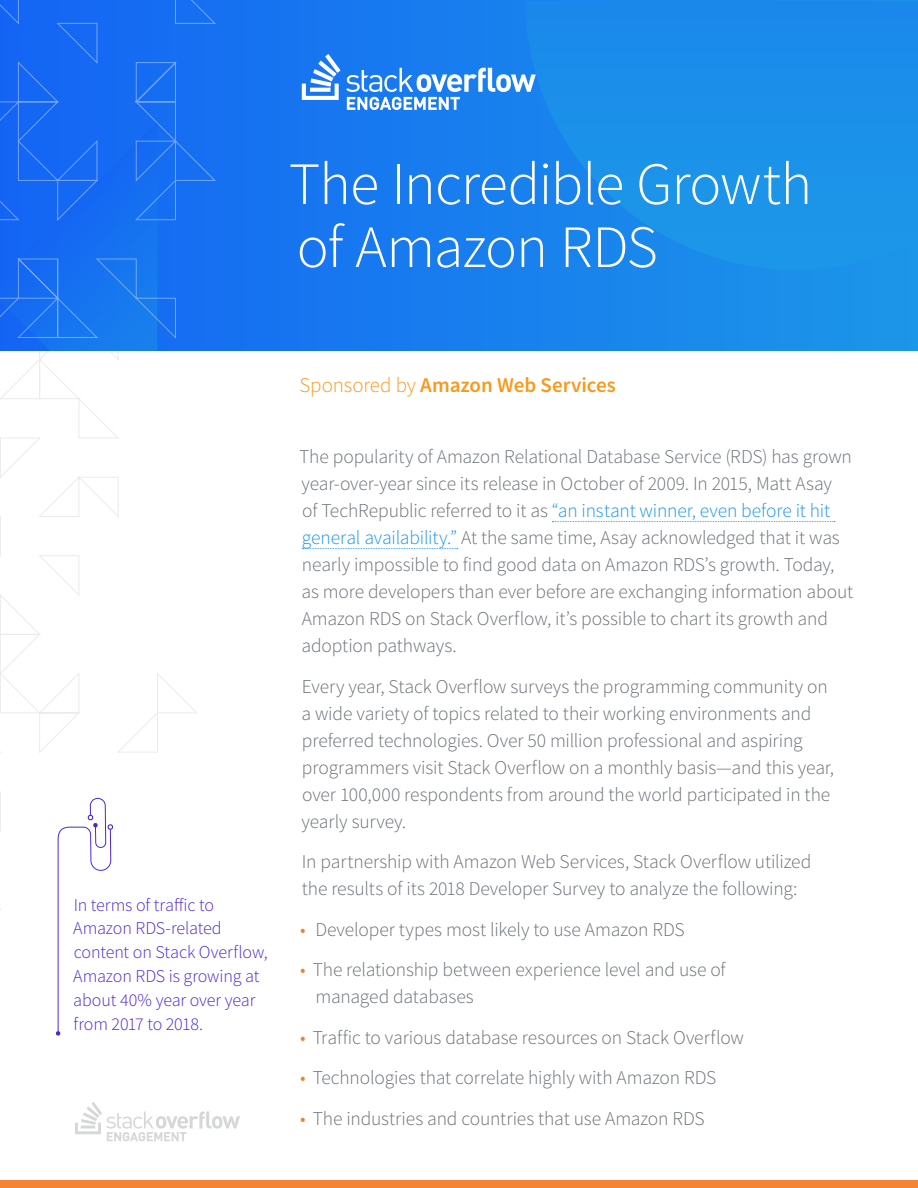
<style>
.page{position:relative;width:918px;height:1188px;background:#fff}
.page>*{position:absolute;margin:0;border:0;box-sizing:border-box;transform-origin:0 0}
.t1{font:300 60px/63px "Source Sans Pro";letter-spacing:-.02em;color:#fff}
.t2{font:600 21px "Source Sans Pro";letter-spacing:-.005em;color:#f8991d}
.t3{font:300 19.5px/27px "Source Sans Pro";letter-spacing:-.01em;color:#6a7177}
.t4{font:300 18px/24px "Source Sans Pro";letter-spacing:-.01em;color:#5026cf}
.s1{font-weight:300}
.s2{color:#1c96e8}
.s3{color:#f48024}
</style>
<div class="page">
<svg style="left:75px;top:1102px;width:165px;height:39px"></svg>
<svg style="left:0;top:378px;width:197px;height:532px"></svg>
<svg style="left:216px;top:1px;width:702px;height:350px;background:#177cee"></svg>
<svg style="left:525px;top:1px;width:393px;height:269px;background:#1a8de9"></svg>
<svg style="left:552px;top:521px;width:283px;height:1px"></svg>
<svg style="left:302px;top:548px;width:156px;height:1px"></svg>
<div style="left:0;top:1180px;width:918px;height:8px;background:#f58435"></div>
<svg style="left:0;top:0;width:216px;height:378px;background:#2878f2"></svg>
<svg style="left:302px;top:54px;width:234px;height:56px"></svg>
<svg style="left:56px;top:798px;width:58px;height:238px"></svg>
<h1 class="t1" style="left:289px;top:153px;width:525px">The Incredible Growth of Amazon RDS</h1>
<p class="t4" style="left:73px;top:893px;width:196px">In terms of traffic to<br>Amazon RDS-related content on Stack Overflow,<br>Amazon RDS is growing at about 40% year over year from 2017 to 2018.</p>
<p class="t2" style="left:299px;top:372px;width:318px"><span class="s1">Sponsored by</span> Amazon Web Services</p>
<p class="t3" style="left:299px;top:443px;width:556px">The popularity of Amazon Relational Database Service (RDS) has grown year-over-year since its release in October of 2009. In 2015, Matt Asay<br>of TechRepublic referred to it as <span class="s2">“an instant winner, even before it hit general availability.”</span> At the same time, Asay acknowledged that it was nearly impossible to find good data on Amazon RDS’s growth. Today, as more developers than ever before are exchanging information about Amazon RDS on Stack Overflow, it’s possible to chart its growth and adoption pathways.</p>
<p class="t3" style="left:301px;top:673px;width:534px">Every year, Stack Overflow surveys the programming community on a wide variety of topics related to their working environments and preferred technologies. Over 50 million professional and aspiring programmers visit Stack Overflow on a monthly basis—and this year, over 100,000 respondents from around the world participated in the yearly survey.</p>
<p class="t3" style="left:302px;top:848px;width:511px">In partnership with Amazon Web Services, Stack Overflow utilized the results of its 2018 Developer Survey to analyze the following:</p>
<p class="t3" style="left:300px;top:916px;width:386px"><span class="s3">•</span> Developer types most likely to use Amazon RDS</p>
<p class="t3" style="left:316px;top:956px;width:412px;text-indent:-15px"><span class="s3">•</span> The relationship between experience level and use of managed databases</p>
<p class="t3" style="left:300px;top:1024px;width:445px"><span class="s3">•</span> Traffic to various database resources on Stack Overflow</p>
<p class="t3" style="left:300px;top:1064px;width:417px"><span class="s3">•</span> Technologies that correlate highly with Amazon RDS</p>
<p class="t3" style="left:300px;top:1105px;width:406px"><span class="s3">•</span> The industries and countries that use Amazon RDS</p>
</div>
